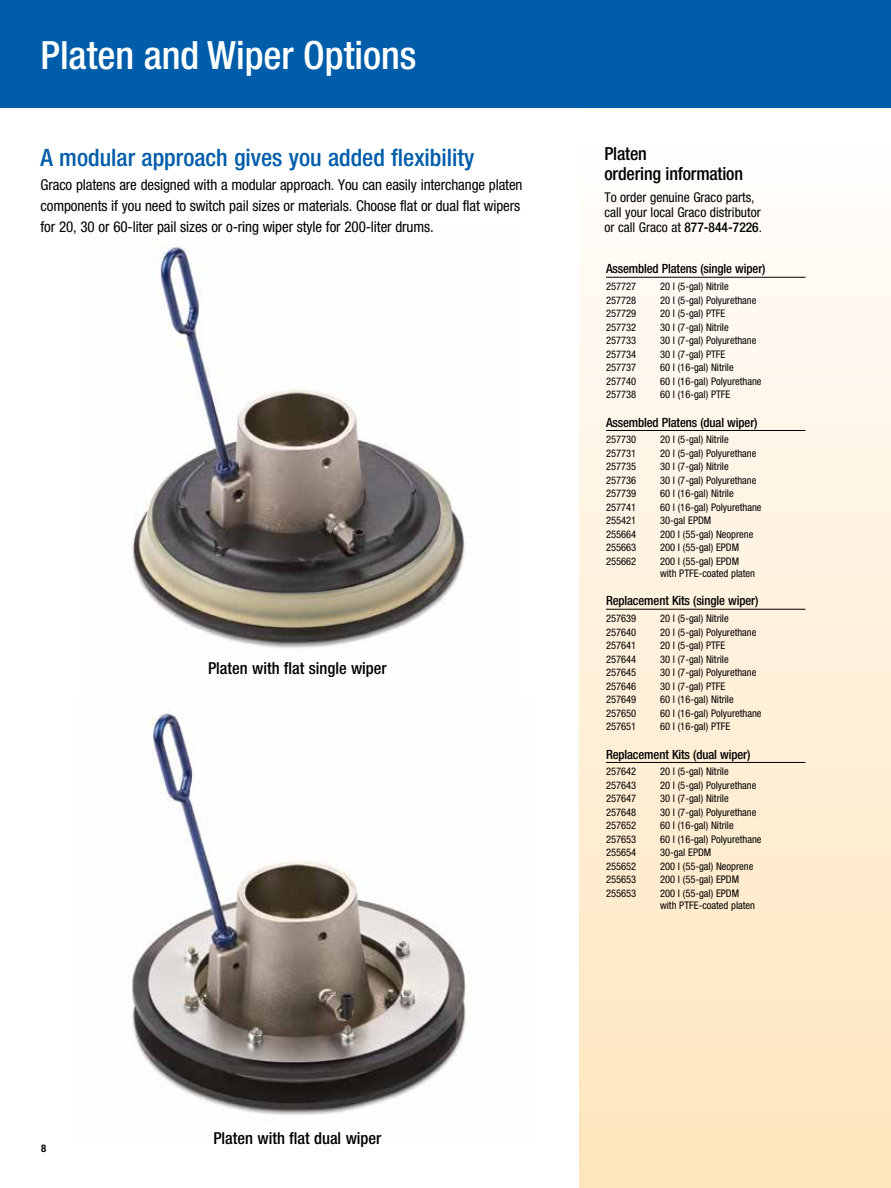
<style>
.page{position:relative;width:891px;height:1188px;background:#fff}
.page>*{position:absolute;margin:0;border:0;box-sizing:border-box;transform-origin:0 0}
.t1{font:500 condensed 39px "Helvetica Neue LT Std";color:#fff}
.t2{font:500 condensed 24px "Helvetica Neue LT Std";color:#005daa}
.t3{font:500 condensed 18px/19.5px "Helvetica Neue LT Std";letter-spacing:-.01em;color:#000}
.t4{font:500 condensed 16.5px "Helvetica Neue LT Std";color:#000}
.t5{font:condensed 15px/21px "Helvetica Neue LT Std";letter-spacing:-.005em;color:#000}
.t6{font:condensed 13.5px/15px "Helvetica Neue LT Std";color:#000}
.t7{font:500 condensed 12.75px "Helvetica Neue LT Std";letter-spacing:-.01em;color:#000}
.t8{font:condensed 10.5px/12px "Helvetica Neue LT Std";color:#000}
.t9{font:700 condensed 10.5px "Helvetica Neue LT Std";color:#000}
.s1{font-weight:500}
</style>
<div class="page">
<div style="left:0;top:0;width:891px;height:108px;background:#005daa"></div>
<div style="left:579px;top:108px;width:312px;height:1080px;background:linear-gradient(to bottom,#fffefe,#fee5bb)"></div>
<img style="left:132px;top:244px;width:334px;height:404px">
<img style="left:132px;top:713px;width:339px;height:402px">
<hr style="left:606px;top:277px;width:200px;height:1px;background:#000">
<hr style="left:606px;top:430px;width:200px;height:1px;background:#000">
<hr style="left:606px;top:609px;width:200px;height:1px;background:#000">
<hr style="left:606px;top:762px;width:200px;height:1px;background:#000">
<h1 class="t1" style="left:40px;top:32px;width:378px">Platen and Wiper Options</h1>
<h2 class="t2" style="left:40px;top:143px;width:435px">A modular approach gives you added flexibility</h2>
<p class="t5" style="left:40px;top:175px;width:484px">Graco platens are designed with a modular approach. You can easily interchange platen components if you need to switch pail sizes or materials. Choose flat or dual flat wipers for 20, 30 or 60-liter pail sizes or o-ring wiper style for 200-liter drums.</p>
<h3 class="t4" style="left:208px;top:658px;width:180px">Platen with flat single wiper</h3>
<h3 class="t3" style="left:604px;top:144px;width:140px">Platen<br>ordering information</h3>
<p class="t6" style="left:604px;top:189px;width:159px">To order genuine Graco parts, call your local Graco distributor or call Graco at <span class="s1">877-844-7226</span>.</p>
<p class="t7" style="left:606px;top:261px;width:161px">Assembled Platens (single wiper)</p>
<p class="t8" style="left:606px;top:280px;width:32px">257727</p>
<p class="t8" style="left:660px;top:280px;width:70px">20 l (5-gal) Nitrile</p>
<p class="t8" style="left:606px;top:294px;width:32px">257728</p>
<p class="t8" style="left:660px;top:294px;width:98px">20 l (5-gal) Polyurethane</p>
<p class="t8" style="left:606px;top:307px;width:32px">257729</p>
<p class="t8" style="left:660px;top:307px;width:67px">20 l (5-gal) PTFE</p>
<p class="t8" style="left:606px;top:321px;width:32px">257732</p>
<p class="t8" style="left:660px;top:321px;width:70px">30 l (7-gal) Nitrile</p>
<p class="t8" style="left:606px;top:334px;width:32px">257733</p>
<p class="t8" style="left:660px;top:334px;width:98px">30 l (7-gal) Polyurethane</p>
<p class="t8" style="left:606px;top:348px;width:32px">257734</p>
<p class="t8" style="left:660px;top:348px;width:67px">30 l (7-gal) PTFE</p>
<p class="t8" style="left:606px;top:361px;width:32px">257737</p>
<p class="t8" style="left:660px;top:361px;width:75px">60 l (16-gal) Nitrile</p>
<p class="t8" style="left:606px;top:375px;width:32px">257740</p>
<p class="t8" style="left:660px;top:375px;width:103px">60 l (16-gal) Polyurethane</p>
<p class="t8" style="left:606px;top:388px;width:32px">257738</p>
<p class="t8" style="left:660px;top:388px;width:72px">60 l (16-gal) PTFE</p>
<p class="t7" style="left:606px;top:415px;width:153px">Assembled Platens (dual wiper)</p>
<p class="t8" style="left:606px;top:434px;width:32px">257730</p>
<p class="t8" style="left:660px;top:434px;width:70px">20 l (5-gal) Nitrile</p>
<p class="t8" style="left:606px;top:447px;width:32px">257731</p>
<p class="t8" style="left:660px;top:447px;width:98px">20 l (5-gal) Polyurethane</p>
<p class="t8" style="left:606px;top:461px;width:32px">257735</p>
<p class="t8" style="left:660px;top:461px;width:70px">30 l (7-gal) Nitrile</p>
<p class="t8" style="left:606px;top:474px;width:32px">257736</p>
<p class="t8" style="left:660px;top:474px;width:98px">30 l (7-gal) Polyurethane</p>
<p class="t8" style="left:606px;top:488px;width:32px">257739</p>
<p class="t8" style="left:660px;top:488px;width:75px">60 l (16-gal) Nitrile</p>
<p class="t8" style="left:606px;top:501px;width:32px">257741</p>
<p class="t8" style="left:660px;top:501px;width:103px">60 l (16-gal) Polyurethane</p>
<p class="t8" style="left:606px;top:515px;width:32px">255421</p>
<p class="t8" style="left:660px;top:515px;width:53px">30-gal EPDM</p>
<p class="t8" style="left:606px;top:528px;width:32px">255664</p>
<p class="t8" style="left:660px;top:528px;width:95px">200 l (55-gal) Neoprene</p>
<p class="t8" style="left:606px;top:542px;width:32px">255663</p>
<p class="t8" style="left:660px;top:542px;width:81px">200 l (55-gal) EPDM</p>
<p class="t8" style="left:606px;top:555px;width:32px">255662</p>
<p class="t8" style="left:660px;top:555px;width:97px">200 l (55-gal) EPDM with PTFE-coated platen</p>
<p class="t7" style="left:606px;top:593px;width:154px">Replacement Kits (single wiper)</p>
<p class="t8" style="left:606px;top:612px;width:32px">257639</p>
<p class="t8" style="left:660px;top:612px;width:70px">20 l (5-gal) Nitrile</p>
<p class="t8" style="left:606px;top:626px;width:32px">257640</p>
<p class="t8" style="left:660px;top:626px;width:98px">20 l (5-gal) Polyurethane</p>
<p class="t8" style="left:606px;top:639px;width:32px">257641</p>
<p class="t8" style="left:660px;top:639px;width:67px">20 l (5-gal) PTFE</p>
<p class="t8" style="left:606px;top:653px;width:32px">257644</p>
<p class="t8" style="left:660px;top:653px;width:70px">30 l (7-gal) Nitrile</p>
<p class="t8" style="left:606px;top:666px;width:32px">257645</p>
<p class="t8" style="left:660px;top:666px;width:98px">30 l (7-gal) Polyurethane</p>
<p class="t8" style="left:606px;top:680px;width:32px">257646</p>
<p class="t8" style="left:660px;top:680px;width:67px">30 l (7-gal) PTFE</p>
<p class="t8" style="left:606px;top:693px;width:32px">257649</p>
<p class="t8" style="left:660px;top:693px;width:75px">60 l (16-gal) Nitrile</p>
<p class="t8" style="left:606px;top:707px;width:32px">257650</p>
<p class="t8" style="left:660px;top:707px;width:103px">60 l (16-gal) Polyurethane</p>
<p class="t8" style="left:606px;top:720px;width:32px">257651</p>
<p class="t8" style="left:660px;top:720px;width:72px">60 l (16-gal) PTFE</p>
<p class="t7" style="left:606px;top:746px;width:146px">Replacement Kits (dual wiper)</p>
<p class="t8" style="left:606px;top:766px;width:32px">257642</p>
<p class="t8" style="left:660px;top:766px;width:70px">20 l (5-gal) Nitrile</p>
<p class="t8" style="left:606px;top:779px;width:32px">257643</p>
<p class="t8" style="left:660px;top:779px;width:98px">20 l (5-gal) Polyurethane</p>
<p class="t8" style="left:606px;top:793px;width:32px">257647</p>
<p class="t8" style="left:660px;top:793px;width:70px">30 l (7-gal) Nitrile</p>
<p class="t8" style="left:606px;top:806px;width:32px">257648</p>
<p class="t8" style="left:660px;top:806px;width:98px">30 l (7-gal) Polyurethane</p>
<p class="t8" style="left:606px;top:820px;width:32px">257652</p>
<p class="t8" style="left:660px;top:820px;width:75px">60 l (16-gal) Nitrile</p>
<p class="t8" style="left:606px;top:833px;width:32px">257653</p>
<p class="t8" style="left:660px;top:833px;width:103px">60 l (16-gal) Polyurethane</p>
<p class="t8" style="left:606px;top:847px;width:32px">255654</p>
<p class="t8" style="left:660px;top:847px;width:53px">30-gal EPDM</p>
<p class="t8" style="left:606px;top:860px;width:32px">255652</p>
<p class="t8" style="left:660px;top:860px;width:95px">200 l (55-gal) Neoprene</p>
<p class="t8" style="left:606px;top:874px;width:32px">255653</p>
<p class="t8" style="left:660px;top:874px;width:81px">200 l (55-gal) EPDM</p>
<p class="t8" style="left:606px;top:887px;width:32px">255653</p>
<p class="t8" style="left:660px;top:887px;width:97px">200 l (55-gal) EPDM with PTFE-coated platen</p>
<p class="t9" style="left:41px;top:1142px;width:7px">8</p>
<h3 class="t4" style="left:213px;top:1129px;width:170px">Platen with flat dual wiper</h3>
</div>
